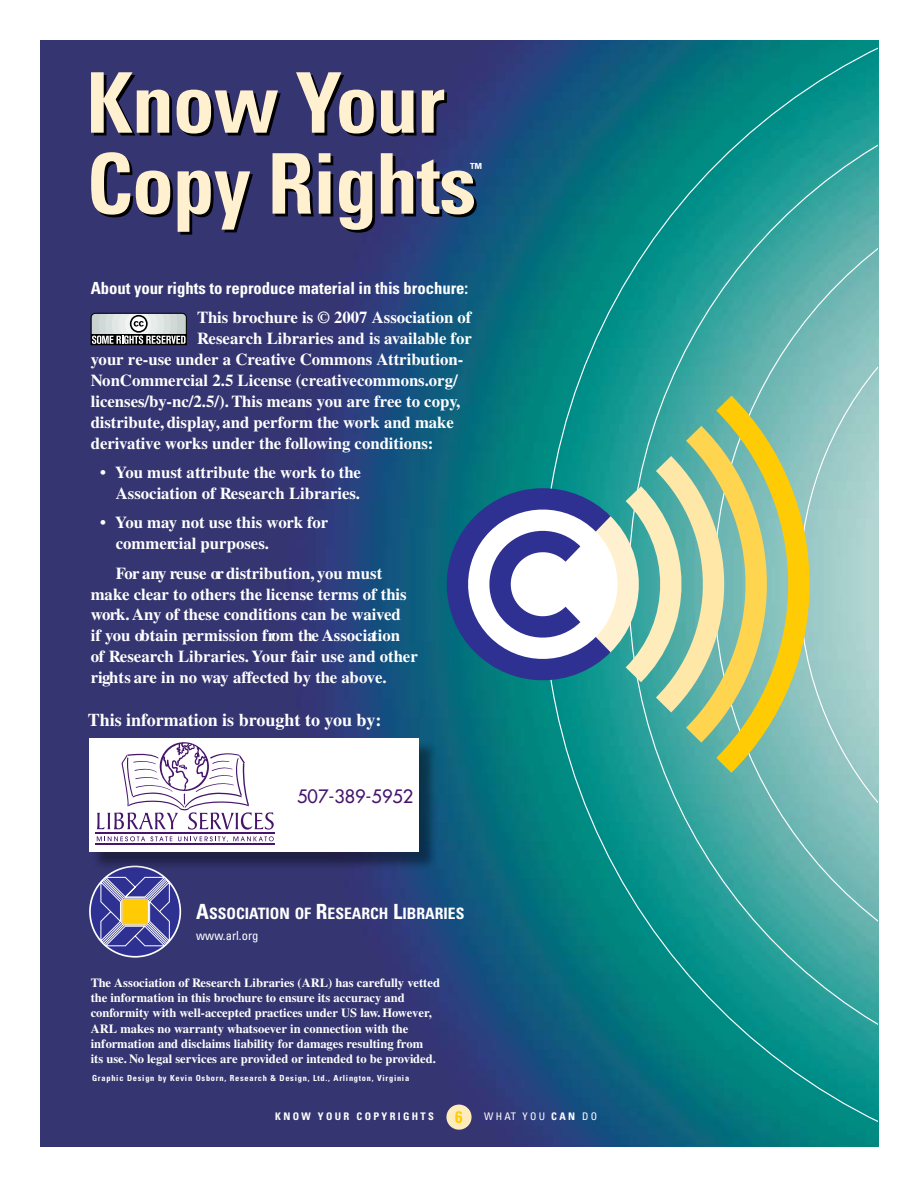
<style>
.page{position:relative;width:918px;height:1188px;background:#fff}
.page>*{position:absolute;margin:0;border:0;box-sizing:border-box;transform-origin:0 0}
.t1{font:700 condensed 83.7px/81px "Univers LT Std";letter-spacing:-.01em;color:#fff1d0}
.t2{font:700 18px "Times LT Std";color:#fff}
.t3{font:500 18px "Futura Std";color:#46166b}
.t4{font:700 16.8px/21px "Times";color:#fff}
.t5{font:700 condensed 16.8px "Univers LT Std";letter-spacing:-.005em;color:#fff}
.t6{font:700 condensed 16.8px "Univers LT Std";color:#ffcb05}
.t7{font:700 condensed 15.75px "Univers LT Std";color:#fff}
.t8{font:700 condensed 13.95px "Univers LT Std";color:#fff}
.t9{font:700 12.6px/15.3px "Times";color:#fff}
.t10{font:condensed 12.6px "Univers LT Std";color:#fff}
.t11{font:700 condensed 10.5px "Univers LT Std";letter-spacing:.22em;color:#fff}
.t12{font:condensed 10.5px "Univers LT Std";letter-spacing:.22em;color:#fff}
.t13{font:700 condensed 8.4px "Univers LT Std";letter-spacing:.09em;color:#fff}
.s1{font-size:20.85px}
.s2{font-weight:700}
</style>
<div class="page">
<img style="left:41px;top:41px;width:837px;height:1105px">
<svg style="left:542px;top:42px;width:336px;height:1104px"></svg>
<div style="left:446px;top:1105px;width:26px;height:25px;background:#ffecbb;border-radius:50%"></div>
<svg style="left:694px;top:373px;width:130px;height:423px"></svg>
<svg style="left:466px;top:403px;width:311px;height:362px"></svg>
<svg style="left:419px;top:460px;width:214px;height:218px"></svg>
<div style="left:90px;top:866px;width:90px;height:91px;background:#2e3192;border-radius:50%"></div>
<div style="left:89px;top:866px;width:92px;height:92px;border:2px solid #fff;border-radius:50%"></div>
<svg style="left:100px;top:876px;width:71px;height:71px"></svg>
<div style="left:123px;top:899px;width:24px;height:25px;background:#ffcb05"></div>
<div style="left:123px;top:899px;width:25px;height:25px;border:1px solid #ffca38"></div>
<svg style="left:91px;top:313px;width:96px;height:32px"></svg>
<div style="left:92px;top:740px;width:346px;height:131px;background:#000;opacity:.4"></div>
<div style="left:89px;top:738px;width:330px;height:114px;background:#fff"></div>
<svg style="left:97px;top:836px;width:75px;height:5px"></svg>
<svg style="left:178px;top:836px;width:96px;height:6px"></svg>
<hr style="left:95px;top:833px;width:180px;height:1px;background:#46166b">
<hr style="left:95px;top:844px;width:180px;height:1px;background:#46166b">
<svg style="left:97px;top:742px;width:177px;height:88px"></svg>
<h1 class="t1" style="left:87px;top:62px;width:391px">Know Your<br>Copy Rights</h1>
<p class="t8" style="left:470px;top:159px;width:13px">™</p>
<p class="t5" style="left:91px;top:278px;width:379px">About your rights to reproduce material in this brochure:</p>
<p class="t4" style="left:197px;top:307px;width:276px">This brochure is © 2007 Association of</p>
<p class="t4" style="left:197px;top:328px;width:276px">Research Libraries and is available for</p>
<p class="t4" style="left:91px;top:349px;width:374px">your re-use under a Creative Commons Attribution-</p>
<p class="t4" style="left:91px;top:370px;width:369px">NonCommercial 2.5 License (creativecommons.org/</p>
<p class="t4" style="left:91px;top:391px;width:371px">licenses/by-nc/2.5/).This means you are free to copy,</p>
<p class="t4" style="left:91px;top:411px;width:365px">distribute, display, and perform the work and make</p>
<p class="t4" style="left:91px;top:432px;width:344px">derivative works under the following conditions:</p>
<p class="t4" style="left:100px;top:462px;width:263px;text-align:right">• You must attribute the work to the<br>Association of Research Libraries.</p>
<p class="t4" style="left:116px;top:512px;width:214px;text-indent:-16px">• You may not use this work for commercial purposes.</p>
<p class="t4" style="left:91px;top:562px;width:329px;text-indent:25px">For any reuse or distribution, you must make clear to others the license terms of this work. Any of these conditions can be waived<br>if you obtain permission from the Association of Research Libraries. Your fair use and other rights are in no way affected by the above.</p>
<p class="t2" style="left:88px;top:709px;width:295px">This information is brought to you by:</p>
<p class="t3" style="left:297px;top:785px;width:117px">507-389-5952</p>
<p class="t7" style="left:196px;top:904px;width:270px"><span class="s1">A</span>SSOCIATION OF <span class="s1">R</span>ESEARCH <span class="s1">L</span>IBRARIES</p>
<p class="t10" style="left:196px;top:928px;width:64px">www.arl.org</p>
<p class="t9" style="left:91px;top:974px;width:351px">The Association of Research Libraries (ARL) has carefully vetted the information in this brochure to ensure its accuracy and conformity with well-accepted practices under US law.However, ARL makes no warranty whatsoever in connection with the information and disclaims liability for damages resulting from<br>its use. No legal services are provided or intended to be provided.</p>
<p class="t13" style="left:92px;top:1073px;width:319px">Graphic Design by Kevin Osborn, Research &amp; Design, Ltd., Arlington, Virginia</p>
<p class="t11" style="left:275px;top:1110px;width:160px">KNOW YOUR COPYRIGHTS</p>
<p class="t6" style="left:455px;top:1107px;width:9px">6</p>
<p class="t12" style="left:484px;top:1109px;width:115px">WHAT YOU <span class="s2">CAN</span> DO</p>
</div>
